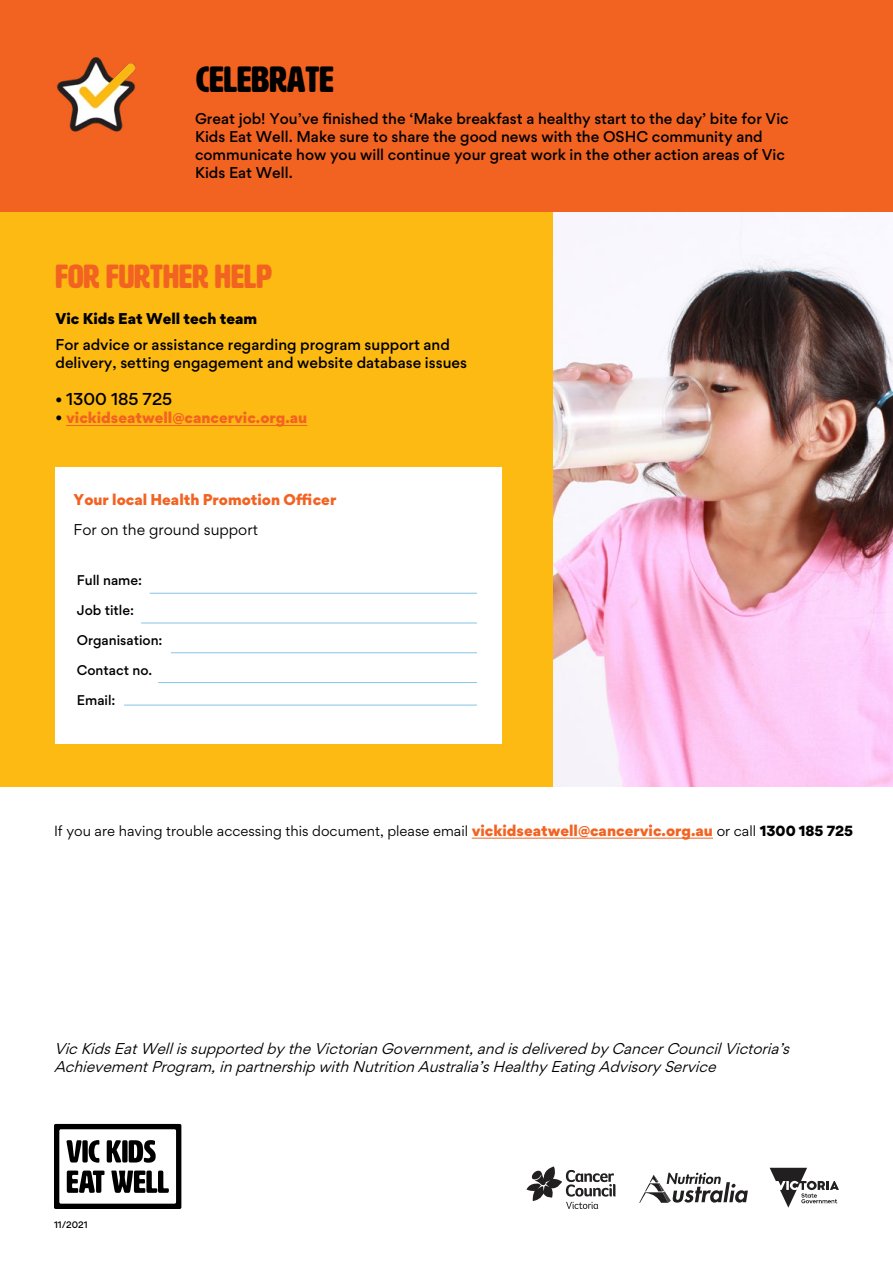
<style>
.page{position:relative;width:893px;height:1263px;background:#fff}
.page>*{position:absolute;margin:0;border:0;box-sizing:border-box;transform-origin:0 0}
.t1{font:36px "HWT Artz";color:#000}
.t2{font:33px "HWT Artz";color:#f26322}
.t3{font:500 16.5px "Gordita";color:#000}
.t4{font:500 15px/18px "Gordita";color:#000}
.t5{font:italic 15px/18px "Gordita";color:#000}
.t6{font:900 15px "Gordita";color:#f26322}
.t7{font:900 15px "Gordita";color:#000}
.t8{font:15px "Gordita";color:#000}
.t9{font:14.1px "Gordita";color:#000}
.t10{font:500 13.5px "Gordita";color:#000}
.t11{font:500 9px "Gordita";color:#000}
.s1{font-size:15px}
.s2{font-weight:500;color:#000}
.s3{font-weight:900;font-size:15px;color:#f26322}
.s4{font-weight:900}
</style>
<div class="page">
<div style="left:0;top:0;width:892px;height:213px;background:#f26322"></div>
<img style="left:56px;top:57px;width:80px;height:75px">
<svg style="left:54px;top:1124px;width:127px;height:85px"></svg>
<svg style="left:526px;top:1166px;width:89px;height:43px"></svg>
<svg style="left:639px;top:1173px;width:109px;height:30px"></svg>
<svg style="left:770px;top:1168px;width:69px;height:40px"></svg>
<img style="left:552px;top:213px;width:341px;height:574px">
<div style="left:0;top:213px;width:552px;height:574px;background:#fdba12"></div>
<div style="left:56px;top:468px;width:446px;height:276px;background:#fff"></div>
<hr style="left:150px;top:593px;width:327px;height:1px;background:#85c4e6">
<hr style="left:141px;top:623px;width:336px;height:1px;background:#85c4e6">
<hr style="left:171px;top:652px;width:306px;height:1px;background:#85c4e6">
<hr style="left:158px;top:682px;width:319px;height:1px;background:#85c4e6">
<hr style="left:124px;top:705px;width:353px;height:1px;background:#85c4e6">
<hr style="left:66px;top:425px;width:241px;height:1px;background:#f26322">
<hr style="left:472px;top:838px;width:241px;height:1px;background:#f26322">
<h1 class="t1" style="left:196px;top:60px;width:139px">CELEBRATE</h1>
<p class="t4" style="left:195px;top:110px;width:595px">Great job! You’ve finished the ‘Make breakfast a healthy start to the day’ bite for Vic Kids Eat Well. Make sure to share the good news with the OSHC community and communicate how you will continue your great work in the other action areas of Vic Kids Eat Well.</p>
<h2 class="t2" style="left:56px;top:259px;width:218px">FOR FURTHER HELP</h2>
<p class="t7" style="left:56px;top:307px;width:203px">Vic Kids Eat Well tech team</p>
<p class="t4" style="left:56px;top:336px;width:413px">For advice or assistance regarding program support and delivery, setting engagement and website database issues</p>
<p class="t3" style="left:56px;top:388px;width:118px"><span class="s1">•</span> 1300 185 725</p>
<p class="t6" style="left:56px;top:406px;width:253px"><span class="s2">•</span> vickidseatwell@cancervic.org.au</p>
<p class="t6" style="left:74px;top:488px;width:264px">Your local Health Promotion Officer</p>
<p class="t8" style="left:74px;top:520px;width:186px">For on the ground support</p>
<p class="t10" style="left:77px;top:571px;width:67px">Full name:</p>
<p class="t10" style="left:77px;top:601px;width:59px">Job title:</p>
<p class="t10" style="left:77px;top:631px;width:87px">Organisation:</p>
<p class="t10" style="left:77px;top:661px;width:77px">Contact no.</p>
<p class="t10" style="left:77px;top:691px;width:40px">Email:</p>
<p class="t9" style="left:54px;top:821px;width:801px">If you are having trouble accessing this document, please email <span class="s3">vickidseatwell@cancervic.org.au</span> or call <span class="s4">1300 185 725</span></p>
<p class="t5" style="left:54px;top:1039px;width:742px">Vic Kids Eat Well is supported by the Victorian Government, and is delivered by Cancer Council Victoria’s<br>AchievementProgram,inpartnershipwithNutritionAustralia’sHealthyEatingAdvisoryService</p>
<p class="t11" style="left:54px;top:1219px;width:35px">11/2021</p>
</div>
